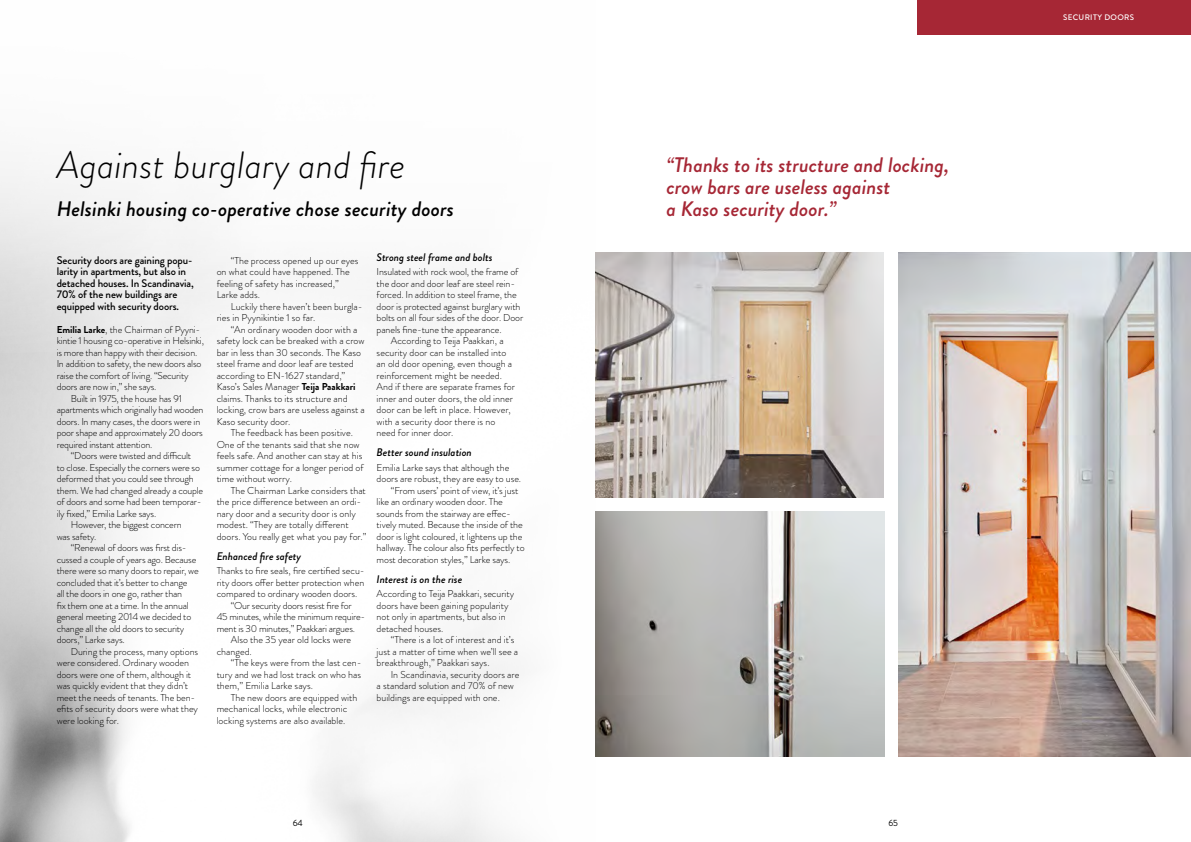
<style>
.page{position:relative;width:1191px;height:842px;background:#fff}
.page>*{position:absolute;margin:0;border:0;box-sizing:border-box;transform-origin:0 0}
.t1{font:italic 300 38px "Brandon Grotesque";letter-spacing:.005em;color:#000}
.t2{font:italic 500 21px/22px "Brandon Grotesque";color:#a62735}
.t3{font:italic 500 21px "Brandon Grotesque";letter-spacing:.005em;color:#000}
.t4{font:500 11px/11.5px "Brandon Grotesque";letter-spacing:-.01em;color:#000}
.t5{font:italic 500 11px "Brandon Grotesque";color:#000}
.t6{font:300 10px/11.5px "Brandon Grotesque";letter-spacing:-.005em;color:#000}
.t7{font:9px "Brandon Grotesque";color:#000}
.t8{font:500 8px "Brandon Grotesque";letter-spacing:.04em;color:#fff}
.s1{font-weight:700}
</style>
<div class="page">
<div style="left:917px;top:0;width:274px;height:34px;background:#a62735"></div>
<img style="left:0;top:430px;width:519px;height:412px">
<svg style="left:0;top:344px;width:208px;height:86px"></svg>
<img style="left:595px;top:512px;width:289px;height:245px">
<img style="left:595px;top:252px;width:289px;height:245px">
<img style="left:898px;top:252px;width:293px;height:505px">
<h1 class="t1" style="left:57px;top:139px;width:350px">Against burglary and fire</h1>
<h2 class="t3" style="left:57px;top:194px;width:399px">Helsinki housing co-operative chose security doors</h2>
<p class="t4" style="left:57px;top:254px;width:139px">Security doors are gaining popu&shy;larity in apartments, but also in detached houses. In Scandinavia,<br>70% of the new buildings are equipped with security doors.</p>
<p class="t6" style="left:57px;top:324px;width:145px"><span class="s1">Emilia Larke</span>, the Chairman of Pyyni-</p>
<p class="t6" style="left:57px;top:335px;width:149px">kintie 1 housing co-operative in Helsinki,</p>
<p class="t6" style="left:57px;top:347px;width:142px">is more than happy with their decision.</p>
<p class="t6" style="left:57px;top:358px;width:146px">In addition to safety, the new doors also</p>
<p class="t6" style="left:57px;top:370px;width:133px">raise the comfort of living. “Security</p>
<p class="t6" style="left:57px;top:381px;width:101px">doors are now in,” she says.</p>
<p class="t6" style="left:71px;top:393px;width:112px">Built in 1975, the house has 91</p>
<p class="t6" style="left:57px;top:404px;width:148px">apartments which originally had wooden</p>
<p class="t6" style="left:57px;top:416px;width:145px">doors. In many cases, the doors were in</p>
<p class="t6" style="left:57px;top:427px;width:148px">poor shape and approximately 20 doors</p>
<p class="t6" style="left:57px;top:439px;width:97px">required instant attention.</p>
<p class="t6" style="left:71px;top:450px;width:122px">“Doors were twisted and difficult</p>
<p class="t6" style="left:57px;top:462px;width:145px">to close. Especially the corners were so</p>
<p class="t6" style="left:57px;top:473px;width:139px">deformed that you could see through</p>
<p class="t6" style="left:57px;top:485px;width:148px">them. We had changed already a couple</p>
<p class="t6" style="left:57px;top:496px;width:146px">of doors and some had been temporar-</p>
<p class="t6" style="left:57px;top:508px;width:101px">ily fixed,” Emilia Larke says.</p>
<p class="t6" style="left:71px;top:519px;width:112px">However, the biggest concern</p>
<p class="t6" style="left:57px;top:531px;width:41px">was safety.</p>
<p class="t6" style="left:71px;top:542px;width:117px">“Renewal of doors was first dis-</p>
<p class="t6" style="left:57px;top:554px;width:141px">cussed a couple of years ago. Because</p>
<p class="t6" style="left:57px;top:565px;width:144px">there were so many doors to repair, we</p>
<p class="t6" style="left:57px;top:577px;width:132px">concluded that it’s better to change</p>
<p class="t6" style="left:57px;top:588px;width:127px">all the doors in one go, rather than</p>
<p class="t6" style="left:57px;top:600px;width:133px">fix them one at a time. In the annual</p>
<p class="t6" style="left:57px;top:611px;width:136px">general meeting 2014 we decided to</p>
<p class="t6" style="left:57px;top:623px;width:129px">change all the old doors to security</p>
<p class="t6" style="left:57px;top:634px;width:70px">doors,” Larke says.</p>
<p class="t6" style="left:71px;top:646px;width:129px">During the process, many options</p>
<p class="t6" style="left:57px;top:657px;width:134px">were considered. Ordinary wooden</p>
<p class="t6" style="left:57px;top:669px;width:136px">doors were one of them, although it</p>
<p class="t6" style="left:57px;top:680px;width:133px">was quickly evident that they didn’t</p>
<p class="t6" style="left:57px;top:692px;width:140px">meet the needs of tenants. The ben-</p>
<p class="t6" style="left:57px;top:703px;width:143px">efits of security doors were what they</p>
<p class="t6" style="left:57px;top:715px;width:64px">were looking for.</p>
<p class="t5" style="left:377px;top:249px;width:117px">Strong steel frame and bolts</p>
<p class="t6" style="left:377px;top:266px;width:143px">Insulated with rock wool, the frame of</p>
<p class="t6" style="left:377px;top:278px;width:140px">the door and door leaf are steel rein-</p>
<p class="t6" style="left:377px;top:289px;width:142px">forced. In addition to steel frame, the</p>
<p class="t6" style="left:377px;top:301px;width:145px">door is protected against burglary with</p>
<p class="t6" style="left:377px;top:312px;width:148px">bolts on all four sides of the door. Door</p>
<p class="t6" style="left:377px;top:324px;width:127px">panels fine-tune the appearance.</p>
<p class="t6" style="left:391px;top:335px;width:114px">According to Teija Paakkari, a</p>
<p class="t6" style="left:377px;top:347px;width:131px">security door can be installed into</p>
<p class="t6" style="left:377px;top:358px;width:137px">an old door opening, even though a</p>
<p class="t6" style="left:377px;top:370px;width:127px">reinforcement might be needed.</p>
<p class="t6" style="left:377px;top:381px;width:140px">And if there are separate frames for</p>
<p class="t6" style="left:377px;top:393px;width:138px">inner and outer doors, the old inner</p>
<p class="t6" style="left:377px;top:404px;width:136px">door can be left in place. However,</p>
<p class="t6" style="left:377px;top:416px;width:120px">with a security door there is no</p>
<p class="t6" style="left:377px;top:427px;width:78px">need for inner door.</p>
<p class="t5" style="left:377px;top:445px;width:97px">Better sound insulation</p>
<p class="t6" style="left:377px;top:462px;width:134px">Emilia Larke says that although the</p>
<p class="t6" style="left:377px;top:473px;width:146px">doors are robust, they are easy to use.</p>
<p class="t6" style="left:391px;top:485px;width:129px">“From users’ point of view, it’s just</p>
<p class="t6" style="left:377px;top:496px;width:128px">like an ordinary wooden door. The</p>
<p class="t6" style="left:377px;top:508px;width:136px">sounds from the stairway are effec-</p>
<p class="t6" style="left:377px;top:519px;width:148px">tively muted. Because the inside of the</p>
<p class="t6" style="left:377px;top:531px;width:147px">door is light coloured, it lightens up the</p>
<p class="t6" style="left:377px;top:542px;width:149px">hallway. The colour also fits perfectly to</p>
<p class="t6" style="left:377px;top:554px;width:135px">most decoration styles,” Larke says.</p>
<p class="t5" style="left:377px;top:571px;width:87px">Interest is on the rise</p>
<p class="t6" style="left:377px;top:588px;width:139px">According to Teija Paakkari, security doors have been gaining popularity not only in apartments, but also in detached houses.</p>
<p class="t6" style="left:377px;top:634px;width:143px;text-indent:14px">“There is a lot of interest and it’s just a matter of time when we’ll see a breakthrough,” Paakkari says.</p>
<p class="t6" style="left:377px;top:669px;width:144px;text-indent:14px">In Scandinavia, security doors are a standard solution and 70% of new buildings are equipped with one.</p>
<p class="t6" style="left:217px;top:255px;width:143px;text-indent:14px">“The process opened up our eyes on what could have happened. The feeling of safety has increased,”<br>Larke adds.</p>
<p class="t6" style="left:217px;top:301px;width:147px;text-indent:14px">Luckily there haven’t been burgla&shy;ries in Pyynikintie 1 so far.</p>
<p class="t6" style="left:217px;top:324px;width:150px;text-indent:14px">“An ordinary wooden door with a safety lock can be breaked with a crow bar in less than 30 seconds. The Kaso steel frame and door leaf are tested according to EN-1627 standard,” Kaso’s Sales Manager <span class="s1">Teija Paakkari </span>claims. Thanks to its structure and locking, crow bars are useless against a Kaso security door.</p>
<p class="t6" style="left:217px;top:427px;width:148px;text-indent:14px">The feedback has been positive.<br>One of the tenants said that she now feels safe. And another can stay at his summer cottage for a longer period of time without worry.</p>
<p class="t6" style="left:217px;top:485px;width:151px;text-indent:14px">The Chairman Larke considers that the price difference between an ordi&shy;nary door and a security door is only modest. “They are totally different doors. You really get what you pay for.”</p>
<p class="t5" style="left:217px;top:548px;width:86px">Enhanced fire safety</p>
<p class="t6" style="left:217px;top:565px;width:149px">Thanks to fire seals, fire certified secu-</p>
<p class="t6" style="left:217px;top:577px;width:149px">rity doors offer better protection when</p>
<p class="t6" style="left:217px;top:588px;width:142px">compared to ordinary wooden doors.</p>
<p class="t6" style="left:231px;top:600px;width:122px">“Our security doors resist fire for</p>
<p class="t6" style="left:217px;top:611px;width:150px">45 minutes, while the minimum require-</p>
<p class="t6" style="left:217px;top:623px;width:140px">ment is 30 minutes,” Paakkari argues.</p>
<p class="t6" style="left:231px;top:634px;width:122px">Also the 35 year old locks were</p>
<p class="t6" style="left:217px;top:646px;width:37px">changed.</p>
<p class="t6" style="left:231px;top:657px;width:132px">“The keys were from the last cen-</p>
<p class="t6" style="left:217px;top:669px;width:146px">tury and we had lost track on who has</p>
<p class="t6" style="left:217px;top:680px;width:98px">them,” Emilia Larke says.</p>
<p class="t6" style="left:231px;top:692px;width:128px">The new doors are equipped with</p>
<p class="t6" style="left:217px;top:703px;width:132px">mechanical locks, while electronic</p>
<p class="t6" style="left:217px;top:715px;width:130px">locking systems are also available.</p>
<p class="t7" style="left:293px;top:817px;width:12px">64</p>
<h2 class="t2" style="left:666px;top:154px;width:284px">“Thanks to its structure and locking, crow bars are useless against<br>a Kaso security door.”</h2>
<p class="t8" style="left:1063px;top:12px;width:73px">SECURITY DOORS</p>
<p class="t7" style="left:888px;top:817px;width:11px">65</p>
</div>
